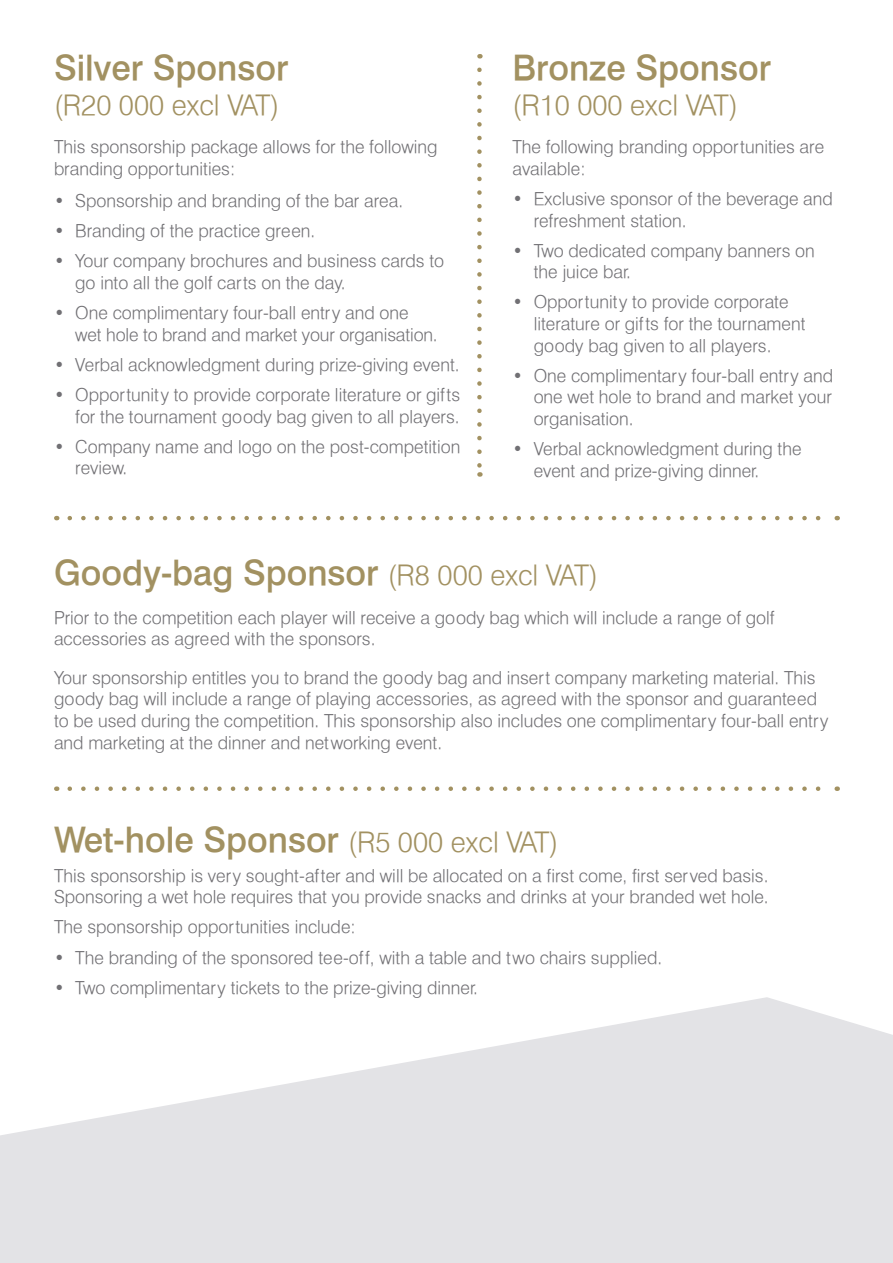
<style>
.page{position:relative;width:893px;height:1263px;background:#fff}
.page>*{position:absolute;margin:0;border:0;box-sizing:border-box;transform-origin:0 0}
.t1{font:500 34.5px "Halvett";color:#a29161}
.t2{font:300 28.5px "Halvett";color:#a29161}
.t3{font:300 18px/21.6px "Halvett";color:#717074}
.s1{font-weight:300;font-size:28.5px}
</style>
<div class="page">
<svg style="left:477px;top:70px;width:5px;height:407px"></svg>
<svg style="left:70px;top:786px;width:751px;height:5px"></svg>
<svg style="left:70px;top:516px;width:751px;height:4px"></svg>
<svg style="left:0;top:997px;width:893px;height:266px;fill:#e3e3e6"></svg>
<p class="t1" style="left:54px;top:47px;width:236px">Silver Sponsor</p>
<p class="t2" style="left:54px;top:87px;width:227px">(R20 000 excl VAT)</p>
<p class="t3" style="left:54px;top:136px;width:385px">This sponsorship package allows for the following branding opportunities:</p>
<p class="t3" style="left:54px;top:190px;width:351px">• Sponsorship and branding of the bar area.</p>
<p class="t3" style="left:54px;top:220px;width:263px">• Branding of the practice green.</p>
<p class="t3" style="left:75px;top:250px;width:370px;text-indent:-21px">• Your company brochures and business cards to go into all the golf carts on the day.</p>
<p class="t3" style="left:75px;top:302px;width:364px;text-indent:-21px">• One complimentary four-ball entry and one wet hole to brand and market your organisation.</p>
<p class="t3" style="left:54px;top:353px;width:407px">• Verbal acknowledgment during prize-giving event.</p>
<p class="t3" style="left:54px;top:384px;width:408px;text-align:right">• Opportunity to provide corporate literature or gifts for the tournament goody bag given to all players.</p>
<p class="t3" style="left:75px;top:435px;width:387px;text-indent:-21px">• Company name and logo on the post-competition review.</p>
<p class="t1" style="left:512px;top:47px;width:260px">Bronze Sponsor</p>
<p class="t2" style="left:512px;top:87px;width:227px">(R10 000 excl VAT)</p>
<p class="t3" style="left:512px;top:136px;width:313px">The following branding opportunities are available:</p>
<p class="t3" style="left:534px;top:188px;width:301px;text-indent:-21px">• Exclusive sponsor of the beverage and refreshment station.</p>
<p class="t3" style="left:534px;top:239px;width:283px;text-indent:-21px">• Two dedicated company banners on the juice bar.</p>
<p class="t3" style="left:534px;top:291px;width:273px;text-indent:-21px">• Opportunity to provide corporate literature or gifts for the tournament goody bag given to all players.</p>
<p class="t3" style="left:534px;top:364px;width:301px;text-align:justify;text-indent:-21px">• One complimentary four-ball entry and one wet hole to brand and market your organisation.</p>
<p class="t3" style="left:534px;top:438px;width:269px;text-indent:-21px">• Verbal acknowledgment during the event and prize-giving dinner.</p>
<p class="t1" style="left:54px;top:551px;width:546px">Goody-bag Sponsor <span class="s1">(R8 000 excl VAT)</span></p>
<p class="t3" style="left:54px;top:606px;width:722px">Prior to the competition each player will receive a goody bag which will include a range of golf accessories as agreed with the sponsors.</p>
<p class="t3" style="left:54px;top:666px;width:776px">Your sponsorship entitles you to brand the goody bag and insert company marketing material. This goody bag will include a range of playing accessories, as agreed with the sponsor and guaranteed to be used during the competition. This sponsorship also includes one complimentary four-ball entry and marketing at the dinner and networking event.</p>
<p class="t1" style="left:54px;top:818px;width:506px">Wet-hole Sponsor <span class="s1">(R5 000 excl VAT)</span></p>
<p class="t3" style="left:54px;top:864px;width:716px">This sponsorship is very sought-after and will be allocated on a first come, first served basis.<br>Sponsoring a wet hole requires that you provide snacks and drinks at your branded wet hole.</p>
<p class="t3" style="left:54px;top:916px;width:303px">The sponsorship opportunities include:</p>
<p class="t3" style="left:54px;top:946px;width:610px">• The branding of the sponsored tee-off, with a table and two chairs supplied.</p>
<p class="t3" style="left:54px;top:976px;width:425px">• Two complimentary tickets to the prize-giving dinner.</p>
</div>
